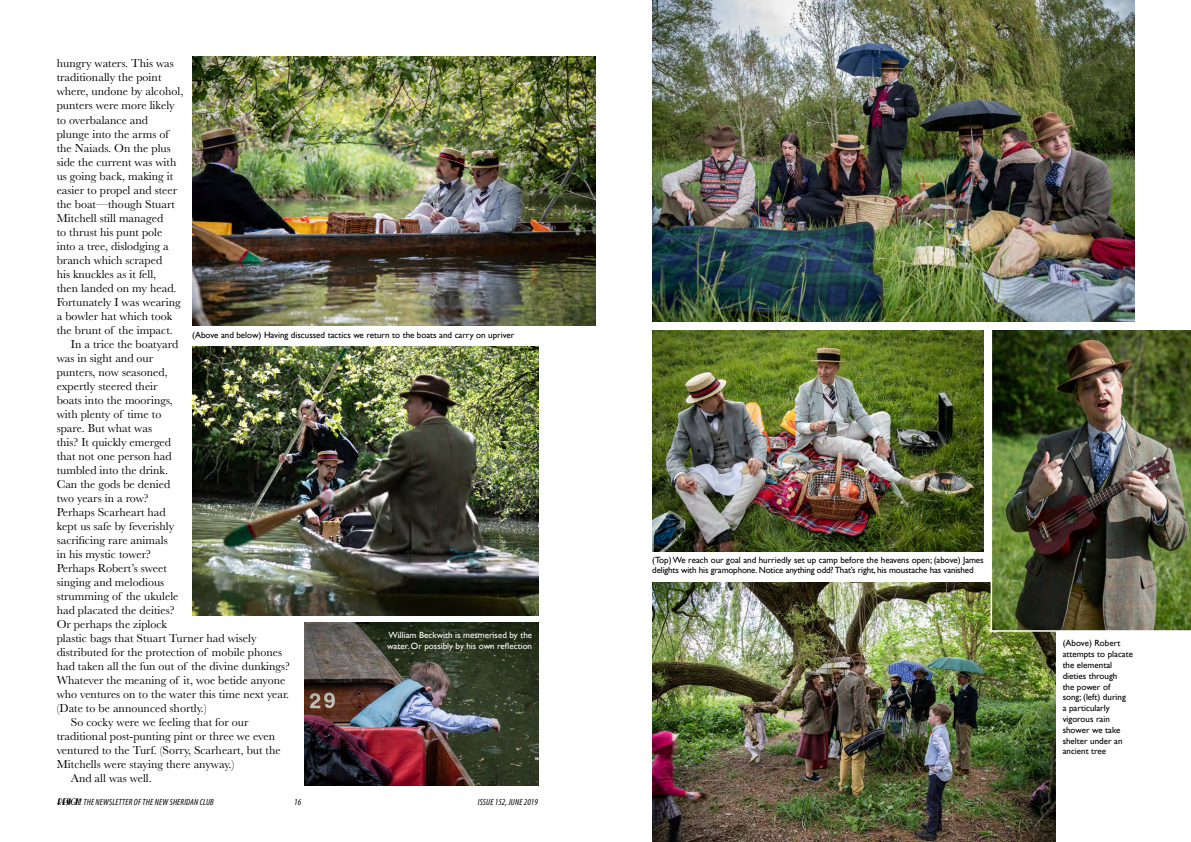
<style>
.page{position:relative;width:1191px;height:842px;background:#fff}
.page>*{position:absolute;margin:0;border:0;box-sizing:border-box;transform-origin:0 0}
.Body_text{font:12px/14px "Baskerville";color:#000}
.Picture_caption{font:9px/10.8px "Gill Sans";color:#000}
.Picture_caption-2{font:9px/10.8px "Gill Sans";color:#fff}
.t1{font:italic condensed 9px "Myriad Pro";letter-spacing:.02em;color:#000}
.s1{font-family:"Nickerbocker";font-stretch:normal}
</style>
<div class="page">
<img style="left:192px;top:346px;width:347px;height:269px">
<img style="left:192px;top:57px;width:403px;height:268px">
<img style="left:305px;top:622px;width:234px;height:163px">
<img style="left:652px;top:0;width:482px;height:321px">
<img style="left:652px;top:330px;width:331px;height:221px">
<img style="left:652px;top:583px;width:403px;height:259px">
<img style="left:990px;top:330px;width:201px;height:302px">
<p class="Body_text" style="left:57px;top:57px;width:128px">hungry waters. This was traditionally the point where, undone by alcohol, punters were more likely to overbalance and plunge into the arms of the Naiads. On the plus side the current was with us going back, making it easier to propel and steer the boat—though Stuart<br>Mitchell still managed<br>to thrust his punt pole into a tree, dislodging a branch which scraped<br>his knuckles as it fell,<br>then landed on my head.<br>Fortunately I was wearing a bowler hat which took the brunt of the impact.</p>
<p class="Body_text" style="left:57px;top:337px;width:235px;text-indent:14px">In a trice the boatyard<br>was in sight and our<br>punters, now seasoned,<br>expertly steered their<br>boats into the moorings,<br>with plenty of time to<br>spare. But what was<br>this? It quickly emerged<br>that not one person had<br>tumbled into the drink.<br>Can the gods be denied<br>two years in a row?<br>Perhaps Scarheart had<br>kept us safe by feverishly<br>sacrificing rare animals<br>in his mystic tower?<br>Perhaps Robert’s sweet<br>singing and melodious<br>strumming of the ukulele<br>had placated the deities?<br>Or perhaps the ziplock<br>plastic bags that Stuart Turner had wisely distributed for the protection of mobile phones had taken all the fun out of the divine dunkings?<br>Whatever the meaning of it, woe betide anyone who ventures on to the water this time next year. (Date to be announced shortly.)</p>
<p class="Body_text" style="left:57px;top:715px;width:225px;text-indent:14px">So cocky were we feeling that for our traditional post-punting pint or three we even ventured to the Turf. (Sorry, Scarheart, but the Mitchells were staying there anyway.)</p>
<p class="Body_text" style="left:71px;top:771px;width:82px">And all was well.</p>
<p class="t1" style="left:57px;top:796px;width:159px"><span class="s1">RESIGN!</span>THE NEWSLETTER OF THE NEW SHERIDAN CLUB</p>
<p class="t1" style="left:294px;top:796px;width:8px">16</p>
<p class="t1" style="left:478px;top:796px;width:62px">ISSUE 152, JUNE 2019</p>
<p class="Picture_caption" style="left:192px;top:330px;width:324px">(Above and below) Having discussed tactics we return to the boats and carry on upriver</p>
<p class="Picture_caption-2" style="left:387px;top:629px;width:147px">William Beckwith is mesmerised by the water. Or possibly by his own reflection</p>
<p class="Picture_caption" style="left:652px;top:554px;width:333px">(Top) We reach our goal and hurriedly set up camp before the heavens open; (above) James delights with his gramophone. Notice anything odd? That’s right, his moustache has vanished</p>
<p class="Picture_caption" style="left:1062px;top:638px;width:72px">(Above) Robert attempts to placate the elemental dieties through<br>the power of<br>song; (left) during<br>a particularly vigorous rain shower we take shelter under an ancient tree</p>
</div>
